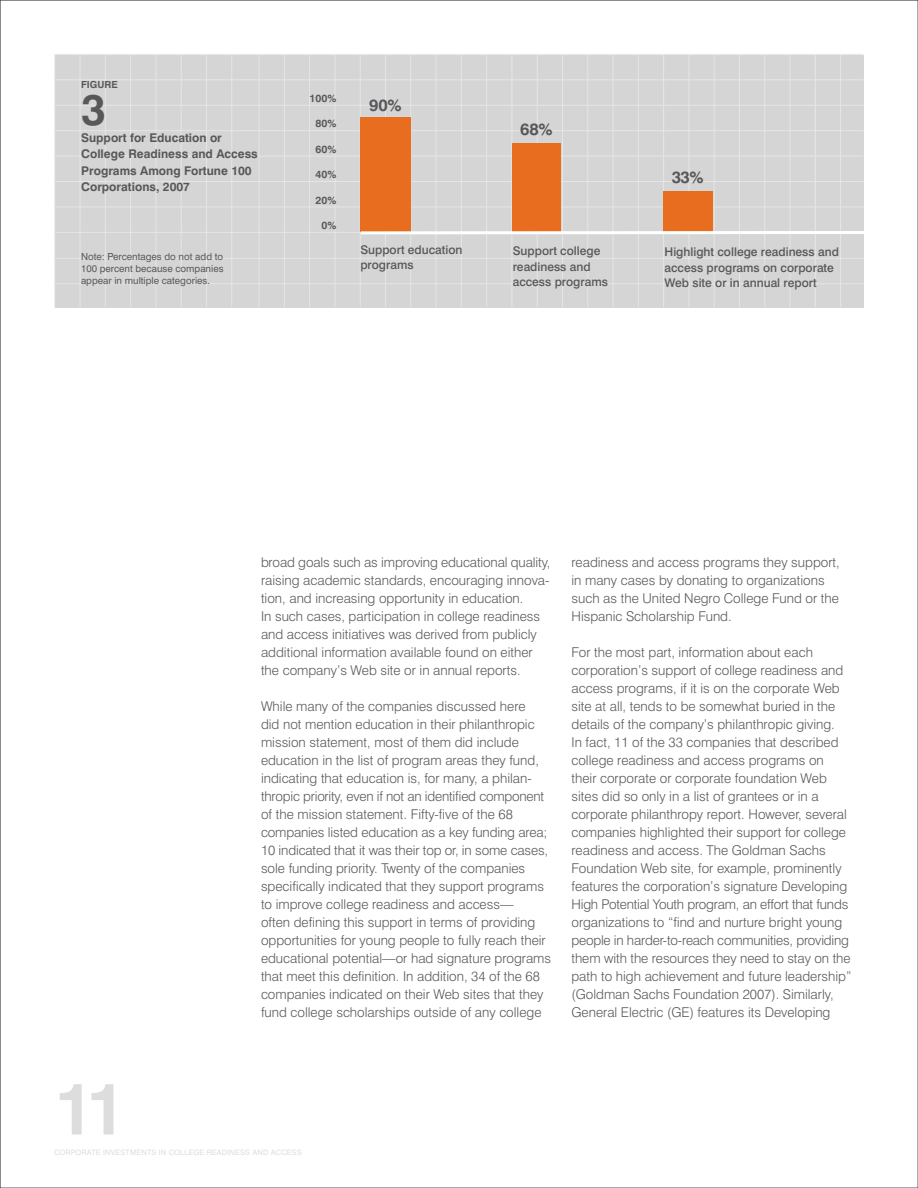
<style>
.page{position:relative;width:918px;height:1188px;background:#fff}
.page>*{position:absolute;margin:0;border:0;box-sizing:border-box;transform-origin:0 0}
.t1{font:700 72px "Swiss 721 BT";color:#deddde}
.t2{font:700 43.5px "Swiss 721 BT";color:#58575a}
.t3{font:700 16.5px "Swiss 721 BT";color:#58575a}
.t4{font:300 13.5px/18px "Swiss 721 BT";color:#58575a}
.t5{font:500 12px/15.8px "Swiss 721 BT";color:#58575a}
.t6{font:700 12px/16.5px "Swiss 721 BT";color:#58575a}
.t7{font:700 10.5px "Swiss 721 BT";color:#58575a}
.t8{font:9.75px/12px "Swiss 721 BT";color:#58575a;text-align:justify}
.t9{font:700 9.75px "Swiss 721 BT";color:#58575a}
.t10{font:7.5px "Swiss 721 BT";letter-spacing:.025em;color:#deddde}
</style>
<div class="page">
<div style="left:55px;top:55px;width:809px;height:253px;background:#d5d5d6"></div>
<hr style="left:259px;top:54px;width:1px;height:253px;background:#e6e6e6">
<hr style="left:284px;top:54px;width:1px;height:253px;background:#e6e6e6">
<hr style="left:309px;top:54px;width:1px;height:253px;background:#e6e6e6">
<hr style="left:335px;top:54px;width:1px;height:253px;background:#e6e6e6">
<hr style="left:360px;top:54px;width:1px;height:253px;background:#e6e6e6">
<hr style="left:385px;top:54px;width:1px;height:253px;background:#e6e6e6">
<hr style="left:411px;top:54px;width:1px;height:253px;background:#e6e6e6">
<hr style="left:436px;top:54px;width:1px;height:253px;background:#e6e6e6">
<hr style="left:461px;top:54px;width:1px;height:253px;background:#e6e6e6">
<hr style="left:486px;top:54px;width:1px;height:253px;background:#e6e6e6">
<hr style="left:512px;top:54px;width:1px;height:253px;background:#e6e6e6">
<hr style="left:537px;top:54px;width:1px;height:253px;background:#e6e6e6">
<hr style="left:562px;top:54px;width:1px;height:253px;background:#e6e6e6">
<hr style="left:588px;top:54px;width:1px;height:253px;background:#e6e6e6">
<hr style="left:613px;top:54px;width:1px;height:253px;background:#e6e6e6">
<hr style="left:638px;top:54px;width:1px;height:253px;background:#e6e6e6">
<hr style="left:663px;top:54px;width:1px;height:253px;background:#e6e6e6">
<hr style="left:689px;top:54px;width:1px;height:253px;background:#e6e6e6">
<hr style="left:714px;top:54px;width:1px;height:253px;background:#e6e6e6">
<hr style="left:739px;top:54px;width:1px;height:253px;background:#e6e6e6">
<hr style="left:764px;top:54px;width:1px;height:253px;background:#e6e6e6">
<hr style="left:790px;top:54px;width:1px;height:253px;background:#e6e6e6">
<hr style="left:815px;top:54px;width:1px;height:253px;background:#e6e6e6">
<hr style="left:840px;top:54px;width:1px;height:253px;background:#e6e6e6">
<hr style="left:54px;top:54px;width:1px;height:253px;background:#e6e6e6">
<hr style="left:80px;top:54px;width:1px;height:253px;background:#e6e6e6">
<hr style="left:105px;top:54px;width:1px;height:253px;background:#e6e6e6">
<hr style="left:130px;top:54px;width:1px;height:253px;background:#e6e6e6">
<hr style="left:156px;top:54px;width:1px;height:253px;background:#e6e6e6">
<hr style="left:181px;top:54px;width:1px;height:253px;background:#e6e6e6">
<hr style="left:206px;top:54px;width:1px;height:253px;background:#e6e6e6">
<hr style="left:231px;top:54px;width:1px;height:253px;background:#e6e6e6">
<hr style="left:55px;top:258px;width:808px;height:1px;background:#e6e6e6">
<hr style="left:55px;top:284px;width:808px;height:1px;background:#e6e6e6">
<hr style="left:55px;top:54px;width:808px;height:1px;background:#e6e6e6">
<hr style="left:55px;top:80px;width:808px;height:1px;background:#e6e6e6">
<hr style="left:55px;top:105px;width:808px;height:1px;background:#e6e6e6">
<hr style="left:55px;top:130px;width:808px;height:1px;background:#e6e6e6">
<hr style="left:55px;top:156px;width:808px;height:1px;background:#e6e6e6">
<hr style="left:55px;top:181px;width:808px;height:1px;background:#e6e6e6">
<hr style="left:55px;top:207px;width:808px;height:1px;background:#e6e6e6">
<hr style="left:55px;top:232px;width:808px;height:1px;background:#e6e6e6">
<div style="left:663px;top:191px;width:50px;height:41px;background:#e96d1f"></div>
<div style="left:361px;top:118px;width:50px;height:114px;background:#e96d1f"></div>
<div style="left:512px;top:143px;width:49px;height:89px;background:#e96d1f"></div>
<hr style="left:361px;top:231px;width:503px;height:3px;background:#fff">
<p class="t9" style="left:81px;top:78px;width:38px">Figure</p>
<h2 class="t2" style="left:81px;top:83px;width:26px">3</h2>
<p class="t6" style="left:81px;top:129px;width:178px">Support for Education or<br>College Readiness and Access<br>Programs Among Fortune 100<br>Corporations, 2007</p>
<p class="t8" style="left:81px;top:250px;width:144px">Note: Percentages do not add to 100 percent because companies appear in multiple categories.</p>
<p class="t7" style="left:310px;top:92px;width:28px">100%</p>
<p class="t7" style="left:315px;top:117px;width:22px">80%</p>
<p class="t7" style="left:315px;top:143px;width:22px">60%</p>
<p class="t7" style="left:315px;top:168px;width:22px">40%</p>
<p class="t7" style="left:315px;top:194px;width:22px">20%</p>
<p class="t7" style="left:321px;top:219px;width:16px">0%</p>
<p class="t3" style="left:369px;top:95px;width:34px">90%</p>
<p class="t5" style="left:360px;top:241px;width:104px">Support education programs</p>
<p class="t3" style="left:520px;top:120px;width:34px">68%</p>
<p class="t3" style="left:672px;top:168px;width:33px">33%</p>
<p class="t5" style="left:513px;top:243px;width:97px">Support college readiness and access programs</p>
<p class="t5" style="left:665px;top:244px;width:176px">Highlight college readiness and access programs on corporate<br>Web site or in annual report</p>
<p class="t4" style="left:261px;top:553px;width:291px">broad goals such as improving educational quality, raising academic standards, encouraging innova&shy;tion, and increasing opportunity in education.<br>In such cases, participation in college readiness and access initiatives was derived from publicly additional information available found on either the company’s Web site or in annual reports.</p>
<p class="t4" style="left:261px;top:697px;width:292px">While many of the companies discussed here<br>did not mention education in their philanthropic mission statement, most of them did include education in the list of program areas they fund, indicating that education is, for many, a philan&shy;thropic priority, even if not an identified component of the mission statement. Fifty-five of the 68 companies listed education as a key funding area; 10 indicated that it was their top or, in some cases, sole funding priority. Twenty of the companies specifically indicated that they support programs to improve college readiness and access—<br>often defining this support in terms of providing opportunities for young people to fully reach their educational potential—or had signature programs that meet this definition. In addition, 34 of the 68 companies indicated on their Web sites that they fund college scholarships outside of any college</p>
<p class="t4" style="left:572px;top:553px;width:270px">readiness and access programs they support, in many cases by donating to organizations such as the United Negro College Fund or the H ispanic Scholarship Fund.</p>
<p class="t4" style="left:571px;top:643px;width:281px">For the most part, information about each corporation’s support of college readiness and access programs, if it is on the corporate Web site at all, tends to be somewhat buried in the details of the company’s philanthropic giving.<br>In fact, 11 of the 33 companies that described college readiness and access programs on their corporate or corporate foundation Web sites did so only in a list of grantees or in a corporate philanthropy report. H owever, several companies highlighted their support for college readiness and access. The Goldman Sachs Foundation Web site, for example, prominently features the corporation’s signature Developing H igh Potential Youth program, an effort that funds organizations to “find and nurture bright young people in harder-to-reach communities, providing them with the resources they need to stay on the path to high achievement and future leadership” (Goldman Sachs Foundation 2007). Similarly, General Electric (GE) features its Developing</p>
<h1 class="t1" style="left:54px;top:1065px;width:74px">11</h1>
<p class="t10" style="left:54px;top:1148px;width:224px">Corporate Investments In College Readi ness And Acc</p>
<p class="t10" style="left:287px;top:1148px;width:16px">ess</p>
</div>
